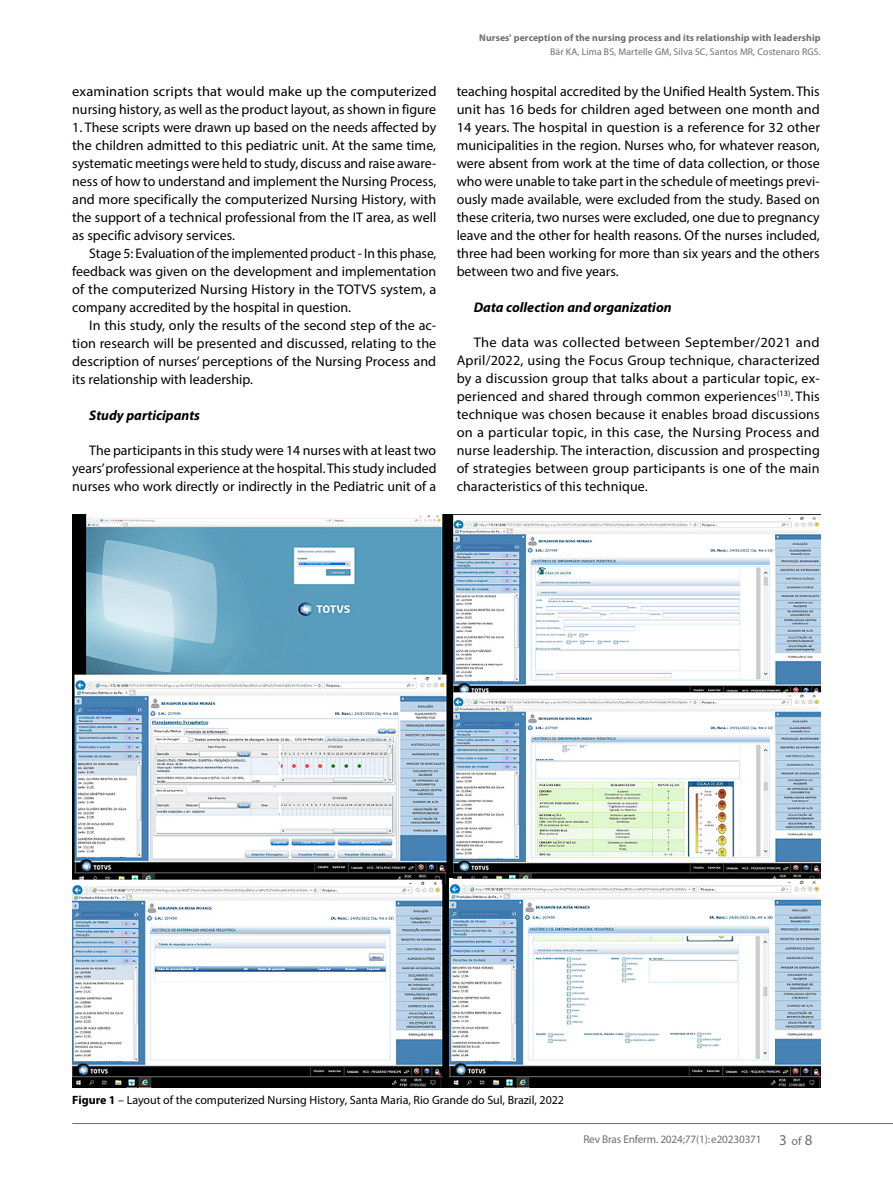
<style>
.page{position:relative;width:893px;height:1191px;background:#fff}
.page>*{position:absolute;margin:0;border:0;box-sizing:border-box;transform-origin:0 0}
.t1{font:13.95px/18px "Myriad Pro";color:#000;text-align:justify}
.t2{font:13.95px/18px "Myriad Pro";color:#000;scale:1.04 1}
.t3{font:italic 700 13.95px "Myriad Pro";color:#000}
.t4{font:12px "Myriad Pro";color:#000}
.t5{font:11.25px "Myriad Pro";letter-spacing:-.015em;color:#6d6e71}
.t6{font:700 9.75px "Myriad Pro";letter-spacing:.01em;color:#6d6e71}
.t7{font:9.75px "Myriad Pro";letter-spacing:.01em;color:#6d6e71}
.s1{font-weight:700}
.s2{font-size:15px}
.s3{font-size:12px}
</style>
<div class="page">
<hr style="left:72px;top:1123px;width:821px;height:1px;background:#6d6e71">
<img style="left:72px;top:514px;width:749px;height:573px">
<p class="t2" style="left:72px;top:82px;width:352px">examination scripts that would make up the computerized nursing history, as well as the product layout, as shown in figure</p>
<p class="t1" style="left:72px;top:118px;width:366px">1. These scripts were drawn up based on the needs affected by the children admitted to this pediatric unit. At the same time, systematic meetings were held to study, discuss and raise aware&shy;ness of how to understand and implement the Nursing Process, and more specifically the computerized Nursing History, with the support of a technical professional from the IT area, as well as specific advisory services.</p>
<p class="t1" style="left:72px;top:244px;width:366px;text-indent:17px">Stage 5: Evaluation of the implemented product - In this phase, feedback was given on the development and implementation of the computerized Nursing History in the TOTVS system, a company accredited by the hospital in question.</p>
<p class="t1" style="left:72px;top:316px;width:366px;text-indent:17px">In this study, only the results of the second step of the ac&shy;tion research will be presented and discussed, relating to the description of nurses’ perceptions of the Nursing Process and its relationship with leadership.</p>
<p class="t3" style="left:89px;top:406px;width:112px">Study participants</p>
<p class="t1" style="left:72px;top:441px;width:366px;text-indent:17px">The participants in this study were 14 nurses with at least two years’ professional experience at the hospital. This study included nurses who work directly or indirectly in the Pediatric unit of a</p>
<p class="t6" style="left:479px;top:33px;width:343px">Nurses' perception of the nursing process and its relationship with leadership</p>
<p class="t7" style="left:550px;top:46px;width:272px">Bär KA, Lima BS, Martelle GM, Silva SC, Santos MR, Costenaro RGS.</p>
<p class="t1" style="left:457px;top:82px;width:365px">teaching hospital accredited by the Unified Health System. This unit has 16 beds for children aged between one month and 14 years. The hospital in question is a reference for 32 other municipalities in the region. Nurses who, for whatever reason, were absent from work at the time of data collection, or those who were unable to take part in the schedule of meetings previ&shy;ously made available, were excluded from the study. Based on these criteria, two nurses were excluded, one due to pregnancy leave and the other for health reasons. Of the nurses included, three had been working for more than six years and the others between two and five years.</p>
<p class="t3" style="left:474px;top:298px;width:199px">Data collection and organization</p>
<p class="t2" style="left:457px;top:333px;width:351px;text-align:justify;text-indent:17px">The data was collected between September/2021 and April/2022, using the Focus Group technique, characterized by a discussion group that talks about a particular topic, ex&shy;perienced and shared through common experiences<sup>(13)</sup>. This technique was chosen because it enables broad discussions on a particular topic, in this case, the Nursing Process and nurse leadership. The interaction, discussion and prospecting of strategies between group participants is one of the main characteristics of this technique.</p>
<p class="t4" style="left:72px;top:1092px;width:493px"><span class="s1">Figure 1</span> – Layout of the computerized Nursing History, Santa Maria, Rio Grande do Sul, Brazil, 2022</p>
<p class="t5" style="left:583px;top:1132px;width:231px">Rev Bras Enferm. 2024;77(1):e20230371 <span class="s2">3</span> <span class="s3">of</span> <span class="s2">8</span></p>
</div>
